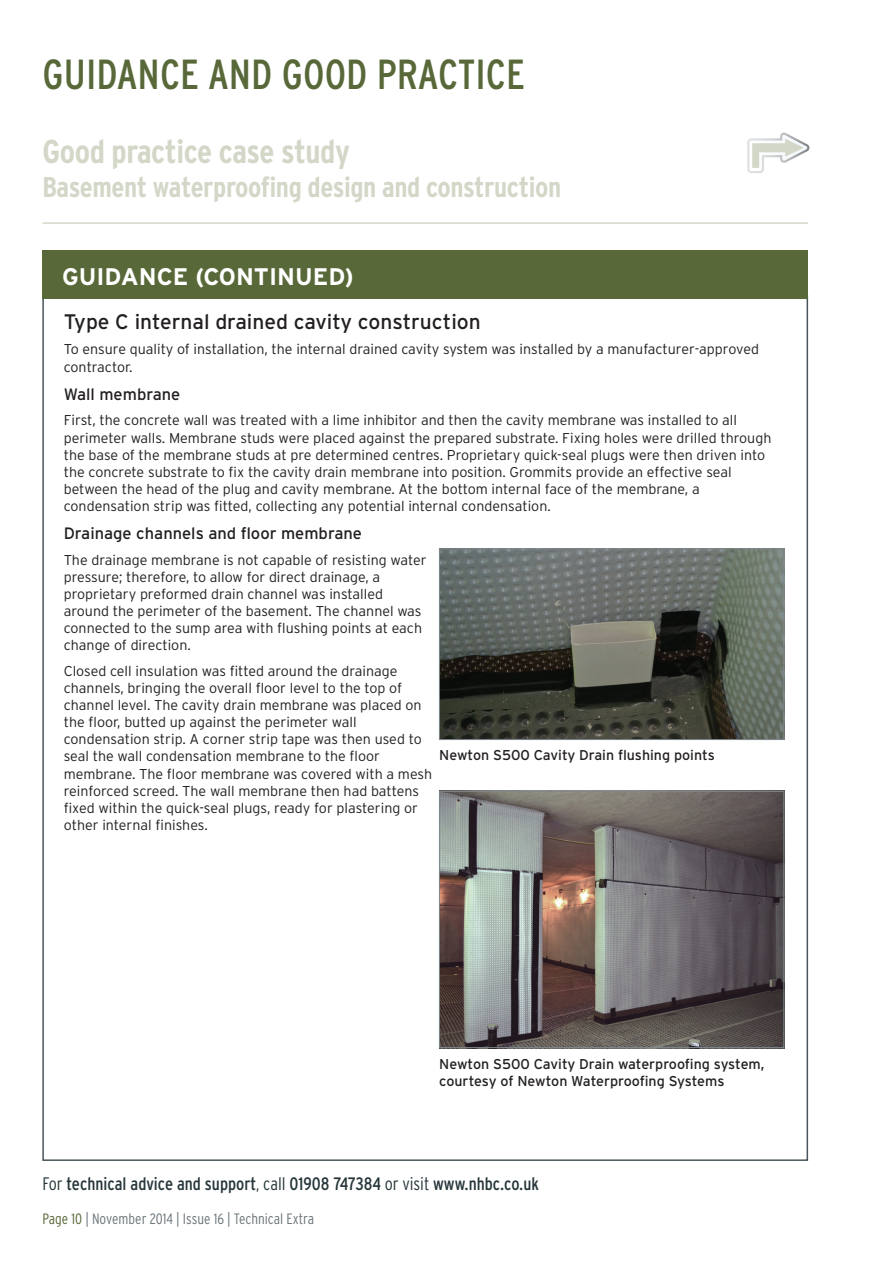
<style>
.page{position:relative;width:893px;height:1263px;background:#fff}
.page>*{position:absolute;margin:0;border:0;box-sizing:border-box;transform-origin:0 0}
.GUIDANCE_AND_GOOD_PR{font:condensed 42px "Interstate";color:#586838}
.GUIDANCE_-_Article_h{font:700 condensed 33px "Interstate";letter-spacing:-.015em;color:#d2d7c7}
.GUIDANCE_-_Article_h-2{font:700 condensed 28.5px "Interstate";letter-spacing:-.015em;color:#d2d7c7}
.INTRODUCTION_REQUIRE{font:700 24px "Interstate";color:#fff}
.ARTICLE_Sub_Heading{font:21px "Interstate";color:#231f20}
.t1{font:condensed 18px "Interstate";color:#26363a}
.ARTICLE_Sub_Heading-2{font:16.5px "Interstate";color:#231f20}
.t2{font:300 condensed 15px "Interstate";color:#6c767b}
.ARTICLE_Body_copy{font:300 14.25px/17.1px "Interstate";color:#231f20}
.DIAGRAM_Annotation{font:14.25px/17.1px "Interstate";color:#231f20}
.s1{font-weight:300}
.s2{color:#586838}
</style>
<div class="page">
<hr style="left:43px;top:222px;width:765px;height:2px;background:#d2d7c7">
<div style="left:43px;top:251px;width:765px;height:48px;background:#586838"></div>
<svg style="left:747px;top:133px;width:62px;height:40px"></svg>
<img style="left:441px;top:551px;width:341px;height:187px">
<div style="left:439px;top:549px;width:345px;height:191px;border:1px solid #7f888d"></div>
<img style="left:441px;top:793px;width:341px;height:253px">
<div style="left:439px;top:791px;width:345px;height:257px;border:1px solid #7f888d"></div>
<p class="GUIDANCE_AND_GOOD_PR" style="left:43px;top:51px;width:484px">GUIDANCE AND GOOD PRACTICE</p>
<p class="GUIDANCE_-_Article_h" style="left:43px;top:133px;width:309px">Good practice case study</p>
<p class="GUIDANCE_-_Article_h-2" style="left:43px;top:171px;width:520px">Basement waterproofing design and construction</p>
<p class="INTRODUCTION_REQUIRE" style="left:62px;top:263px;width:293px">GUIDANCE (CONTINUED)</p>
<p class="ARTICLE_Sub_Heading" style="left:64px;top:310px;width:419px">Type C internal drained cavity construction</p>
<p class="ARTICLE_Body_copy" style="left:64px;top:341px;width:697px">To ensure quality of installation, the internal drained cavity system was installed by a manufacturer-approved contractor.</p>
<p class="ARTICLE_Sub_Heading-2" style="left:64px;top:385px;width:118px">Wall membrane</p>
<p class="ARTICLE_Body_copy" style="left:64px;top:412px;width:709px">First, the concrete wall was treated with a lime inhibitor and then the cavity membrane was installed to all perimeter walls. Membrane studs were placed against the prepared substrate. Fixing holes were drilled through the base of the membrane studs at pre determined centres. Proprietary quick-seal plugs were then driven into the concrete substrate to fix the cavity drain membrane into position. Grommits provide an effective seal between the head of the plug and cavity membrane. At the bottom internal face of the membrane, a condensation strip was fitted, collecting any potential internal condensation.</p>
<p class="ARTICLE_Sub_Heading-2" style="left:64px;top:524px;width:300px">Drainage channels and floor membrane</p>
<p class="ARTICLE_Body_copy" style="left:64px;top:551px;width:364px">The drainage membrane is not capable of resisting water pressure; therefore, to allow for direct drainage, a proprietary preformed drain channel was installed around the perimeter of the basement. The channel was connected to the sump area with flushing points at each change of direction.</p>
<p class="ARTICLE_Body_copy" style="left:64px;top:662px;width:370px">Closed cell insulation was fitted around the drainage channels, bringing the overall floor level to the top of channel level. The cavity drain membrane was placed on the floor, butted up against the perimeter wall condensation strip. A corner strip tape was then used to seal the wall condensation membrane to the floor membrane. The floor membrane was covered with a mesh reinforced screed. The wall membrane then had battens fixed within the quick-seal plugs, ready for plastering or other internal finishes.</p>
<p class="DIAGRAM_Annotation" style="left:439px;top:746px;width:277px">Newton S500 Cavity Drain flushing points</p>
<p class="DIAGRAM_Annotation" style="left:439px;top:1055px;width:327px">Newton S500 Cavity Drain waterproofing system, courtesy of Newton Waterproofing Systems</p>
<p class="t1" style="left:43px;top:1174px;width:498px"><span class="s1">For</span> technical advice and support<span class="s1">, call</span> 01908 747384 <span class="s1">or visit</span> www.nhbc.co.uk</p>
<p class="t2" style="left:43px;top:1210px;width:273px"><span class="s2">Page 10</span> | November 2014 | Issue 16 | Technical Extra</p>
</div>
